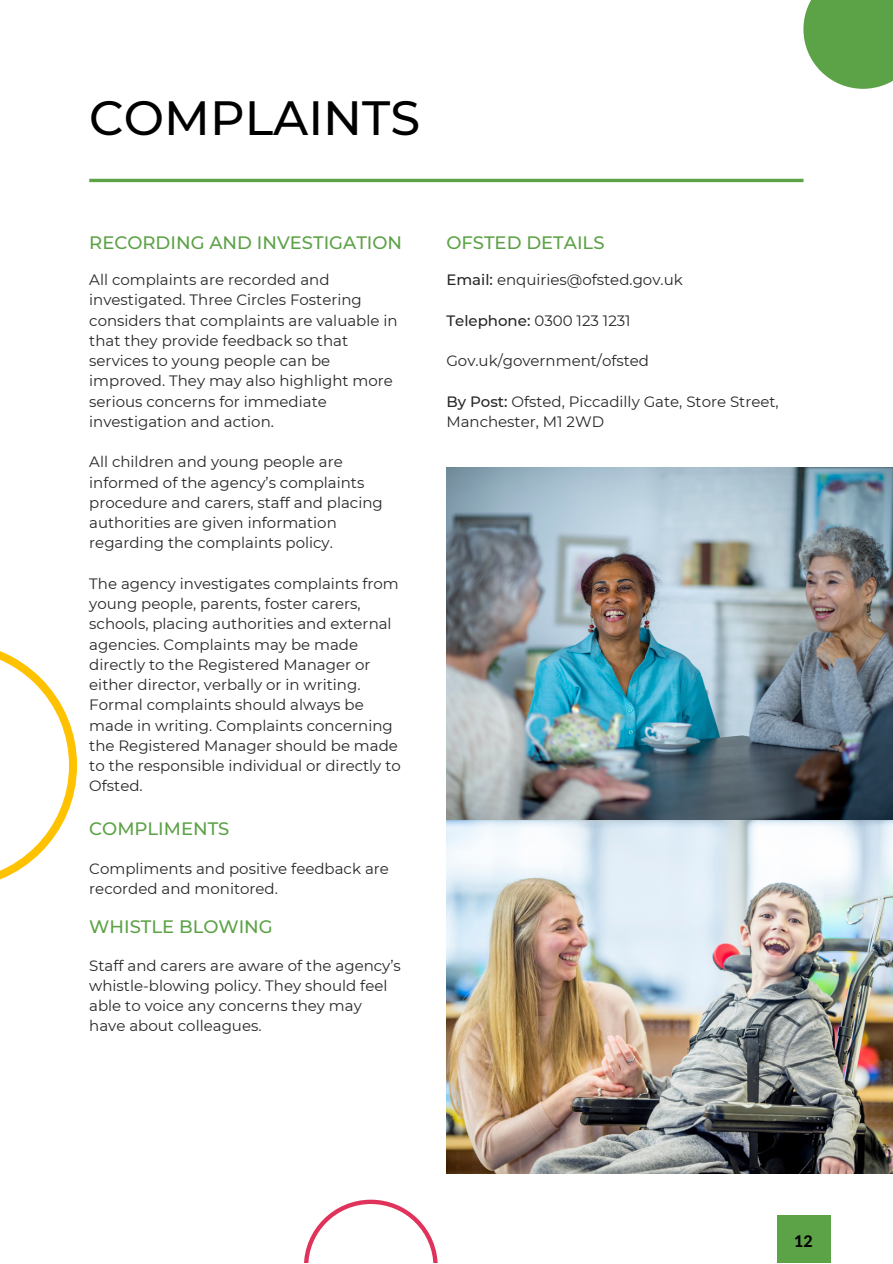
<style>
.page{position:relative;width:893px;height:1264px;background:#fff}
.page>*{position:absolute;margin:0;border:0;box-sizing:border-box;transform-origin:0 0}
.t1{font:500 48px "Montserrat";color:#000}
.t2{font:500 18px "Montserrat";color:#5ca246}
.t3{font:800 15.9px "Lato";color:#000}
.t4{font:15px/20.2px "Montserrat";color:#272727}
.s1{font-weight:500}
</style>
<div class="page">
<hr style="left:89px;top:179px;width:714px;height:3px;background:#5ca246">
<img style="left:446px;top:467px;width:446px;height:706px">
<div style="left:777px;top:1215px;width:53px;height:47px;background:#5ca246"></div>
<svg style="left:0;top:651px;width:77px;height:229px"></svg>
<svg style="left:803px;top:0;width:89px;height:89px;background:#6fad5c"></svg>
<svg style="left:304px;top:1199px;width:133px;height:63px"></svg>
<h1 class="t1" style="left:89px;top:88px;width:332px">COMPLAINTS</h1>
<p class="t2" style="left:89px;top:231px;width:314px">RECORDING AND INVESTIGATION</p>
<p class="t4" style="left:89px;top:270px;width:310px">All complaints are recorded and investigated. Three Circles Fostering considers that complaints are valuable in that they provide feedback so that services to young people can be improved. They may also highlight more serious concerns for immediate investigation and action.</p>
<p class="t4" style="left:89px;top:452px;width:295px">All children and young people are informed of the agency’s complaints procedure and carers, staff and placing authorities are given information regarding the complaints policy.</p>
<p class="t4" style="left:89px;top:573px;width:313px">The agency investigates complaints from young people, parents, foster carers, schools, placing authorities and external agencies. Complaints may be made directly to the Registered Manager or either director, verbally or in writing.<br>Formal complaints should always be made in writing. Complaints concerning the Registered Manager should be made to the responsible individual or directly to Ofsted.</p>
<p class="t2" style="left:89px;top:817px;width:142px">COMPLIMENTS</p>
<p class="t4" style="left:89px;top:858px;width:301px">Compliments and positive feedback are recorded and monitored.</p>
<p class="t2" style="left:89px;top:915px;width:185px">WHISTLE BLOWING</p>
<p class="t4" style="left:89px;top:955px;width:313px">Staff and carers are aware of the agency’s whistle-blowing policy. They should feel able to voice any concerns they may have about colleagues.</p>
<p class="t2" style="left:446px;top:231px;width:160px">OFSTED DETAILS</p>
<p class="t4" style="left:446px;top:270px;width:238px"><span class="s1">Email:</span> enquiries@ofsted.gov.uk</p>
<p class="t4" style="left:446px;top:310px;width:186px"><span class="s1">Telephone:</span> 0300 123 1231</p>
<p class="t4" style="left:446px;top:351px;width:204px">Gov.uk/government/ofsted</p>
<p class="t4" style="left:446px;top:391px;width:334px"><span class="s1">By Post:</span> Ofsted, Piccadilly Gate, Store Street,<br>Manchester, M1 2WD</p>
<p class="t3" style="left:794px;top:1231px;width:20px">12</p>
</div>
